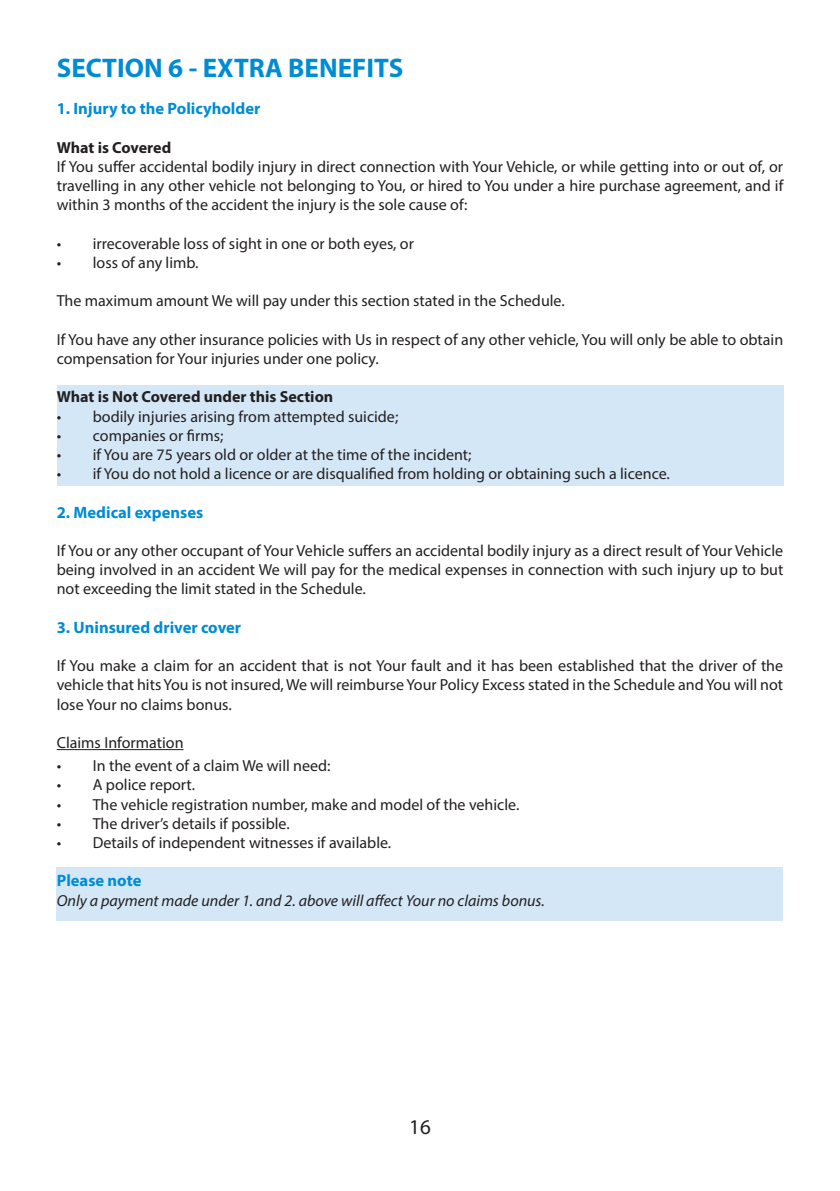
<style>
.page{position:relative;width:840px;height:1191px;background:#fff}
.page>*{position:absolute;margin:0;border:0;box-sizing:border-box;transform-origin:0 0}
.t1{font:700 27px "Myriad Pro";color:#008cd3}
.t2{font:21px "Myriad Pro";color:#231f20}
.t3{font:700 16.4px "Myriad Pro";color:#008cd3}
.t4{font:16px/19.2px "Myriad Pro";color:#231f20;text-align:justify}
.t5{font:italic 16px "Myriad Pro";color:#231f20}
.t6{font:700 16px "Myriad Pro";color:#231f20}
</style>
<div class="page">
<div style="left:57px;top:867px;width:725px;height:54px;background:#d4e7f6"></div>
<div style="left:57px;top:385px;width:725px;height:101px;background:#d4e7f6"></div>
<hr style="left:57px;top:749px;width:126px;height:1px;background:#231f20">
<p class="t1" style="left:57px;top:50px;width:348px">SECTION 6 - EXTRA BENEFITS</p>
<p class="t3" style="left:57px;top:98px;width:205px">1. Injury to the Policyholder</p>
<p class="t6" style="left:57px;top:137px;width:116px">What is Covered</p>
<p class="t4" style="left:57px;top:157px;width:727px">If You suffer accidental bodily injury in direct connection with Your Vehicle, or while getting into or out of, or travelling in any other vehicle not belonging to You, or hired to You under a hire purchase agreement, and if within 3 months of the accident the injury is the sole cause of:</p>
<p class="t4" style="left:57px;top:233px;width:358px">• irrecoverable loss of sight in one or both eyes, or</p>
<p class="t4" style="left:57px;top:253px;width:143px">• loss of any limb.</p>
<p class="t4" style="left:57px;top:291px;width:509px">The maximum amount We will pay under this section stated in the Schedule.</p>
<p class="t4" style="left:57px;top:329px;width:727px">If You have any other insurance policies with Us in respect of any other vehicle, You will only be able to obtain compensation for Your injuries under one policy.</p>
<p class="t6" style="left:57px;top:386px;width:278px">What is Not Covered under this Section</p>
<p class="t4" style="left:57px;top:406px;width:343px">• bodily injuries arising from attempted suicide;</p>
<p class="t4" style="left:57px;top:425px;width:168px">• companies or firms;</p>
<p class="t4" style="left:57px;top:445px;width:416px">• if You are 75 years old or older at the time of the incident;</p>
<p class="t4" style="left:57px;top:464px;width:614px">• if You do not hold a licence or are disqualified from holding or obtaining such a licence.</p>
<p class="t3" style="left:57px;top:501px;width:148px">2. Medical expenses</p>
<p class="t4" style="left:57px;top:541px;width:727px">If You or any other occupant of Your Vehicle suffers an accidental bodily injury as a direct result of Your Vehicle being involved in an accident We will pay for the medical expenses in connection with such injury up to but not exceeding the limit stated in the Schedule.</p>
<p class="t3" style="left:57px;top:616px;width:186px">3. Uninsured driver cover</p>
<p class="t4" style="left:57px;top:656px;width:727px">If You make a claim for an accident that is not Your fault and it has been established that the driver of the vehicle that hits You is not insured, We will reimburse Your Policy Excess stated in the Schedule and You will not lose Your no claims bonus.</p>
<p class="t4" style="left:57px;top:733px;width:128px">Claims Information</p>
<p class="t4" style="left:57px;top:756px;width:275px">• In the event of a claim We will need:</p>
<p class="t4" style="left:57px;top:775px;width:140px">• A police report.</p>
<p class="t4" style="left:57px;top:794px;width:464px">• The vehicle registration number, make and model of the vehicle.</p>
<p class="t4" style="left:57px;top:813px;width:234px">• The driver’s details if possible.</p>
<p class="t4" style="left:57px;top:833px;width:336px">• Details of independent witnesses if available.</p>
<p class="t3" style="left:57px;top:870px;width:86px">Please note</p>
<p class="t5" style="left:57px;top:890px;width:489px">Only a payment made under 1. and 2. above will affect Your no claims bonus.</p>
<p class="t2" style="left:409px;top:1113px;width:23px">16</p>
</div>
